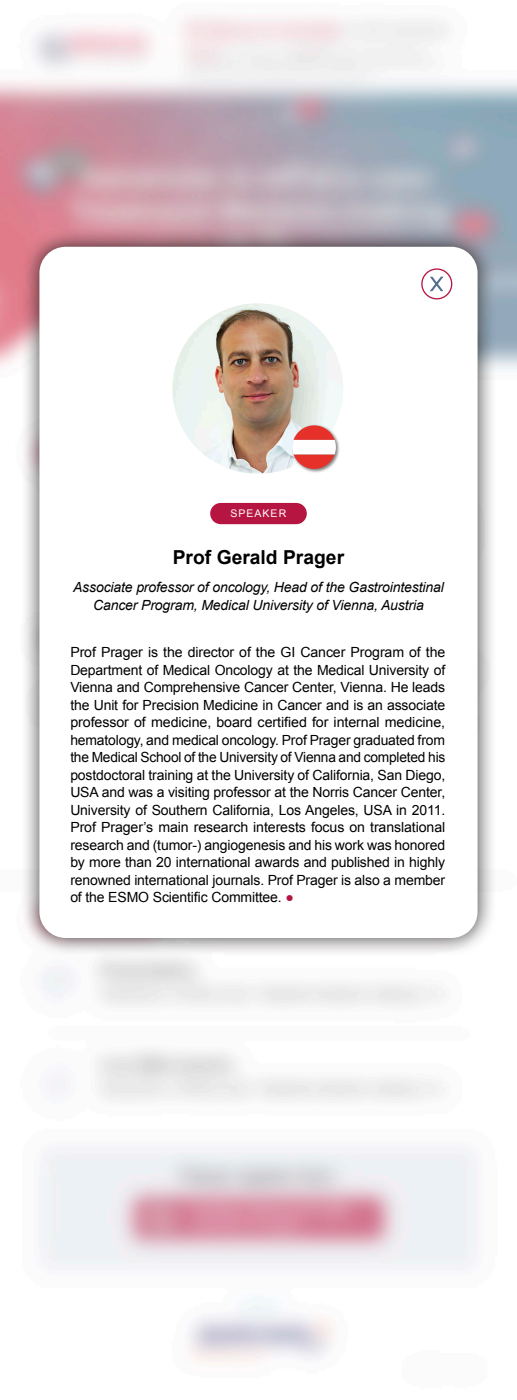
<style>
.page{position:relative;width:517px;height:1400px;background:#fff}
.page>*{position:absolute;margin:0;border:0;box-sizing:border-box;transform-origin:0 0}
.t1{font:700 19.25px "Arial";color:#000}
.t2{font:19.25px "Arial";color:#000}
.t3{font:14px/17.5px "Arial";letter-spacing:-.01em;color:#000;text-align:center}
.t4{font:italic 14px/17.5px "Arial";letter-spacing:-.01em;color:#000;text-align:center}
.t5{font:10.5px "Arial";letter-spacing:.1em;color:#fff}
.s1{color:#b61541}
</style>
<div class="page">
<div style="left:20px;top:227px;width:477px;height:730px;background:#000;opacity:.75"></div>
<div style="left:39px;top:247px;width:438px;height:691px;background:#fff;border-radius:26px"></div>
<div style="left:210px;top:503px;width:96px;height:21px;background:#b61541;border-radius:11px"></div>
<img style="left:172px;top:303px;width:171px;height:171px;border-radius:85px">
<div style="left:291px;top:424px;width:49px;height:50px;background:#000;opacity:.5"></div>
<svg style="left:292px;top:425px;width:43px;height:44px"></svg>
<svg style="left:430px;top:276px;width:13px;height:16px"></svg>
<div style="left:421px;top:268px;width:31px;height:31px;border:1px solid #b61541;border-radius:50%"></div>
<p class="t5" style="left:230px;top:507px;width:57px">SPEAKER</p>
<h1 class="t1" style="left:173px;top:545px;width:173px">Prof Gerald Prager</h1>
<p class="t4" style="left:73px;top:579px;width:372px">Associate professor of oncology, Head of the Gastrointestinal<br>Cancer Program, Medical University of Vienna, Austria</p>
<p class="t3" style="left:70px;top:644px;width:376px;text-align:justify">Prof Prager is the director of the GI Cancer Program of the Department of Medical Oncology at the Medical University of Vienna and Comprehensive Cancer Center, Vienna. He leads the Unit for Precision Medicine in Cancer and is an associate professor of medicine, board certified for internal medicine, hematology, and medical oncology. Prof Prager graduated from the Medical School of the University of Vienna and completed his postdoctoral training at the University of California, San Diego, USA and was a visiting professor at the Norris Cancer Center, University of Southern California, Los Angeles, USA in 2011.<br>Prof Prager’s main research interests focus on translational research and (tumor-) angiogenesis and his work was honored by more than 20 international awards and published in highly renowned international journals. Prof Prager is also a member of the ESMO Scientific Committee. <span class="s1">●</span></p>
<h1 class="t2" style="left:186px;top:576px;width:146px">BA, MB BS, PhD</h1>
<p class="t3" style="left:175px;top:645px;width:160px">Institute, University Colleg<br>London Hospitals<br>Foundation Trust</p>
</div>
